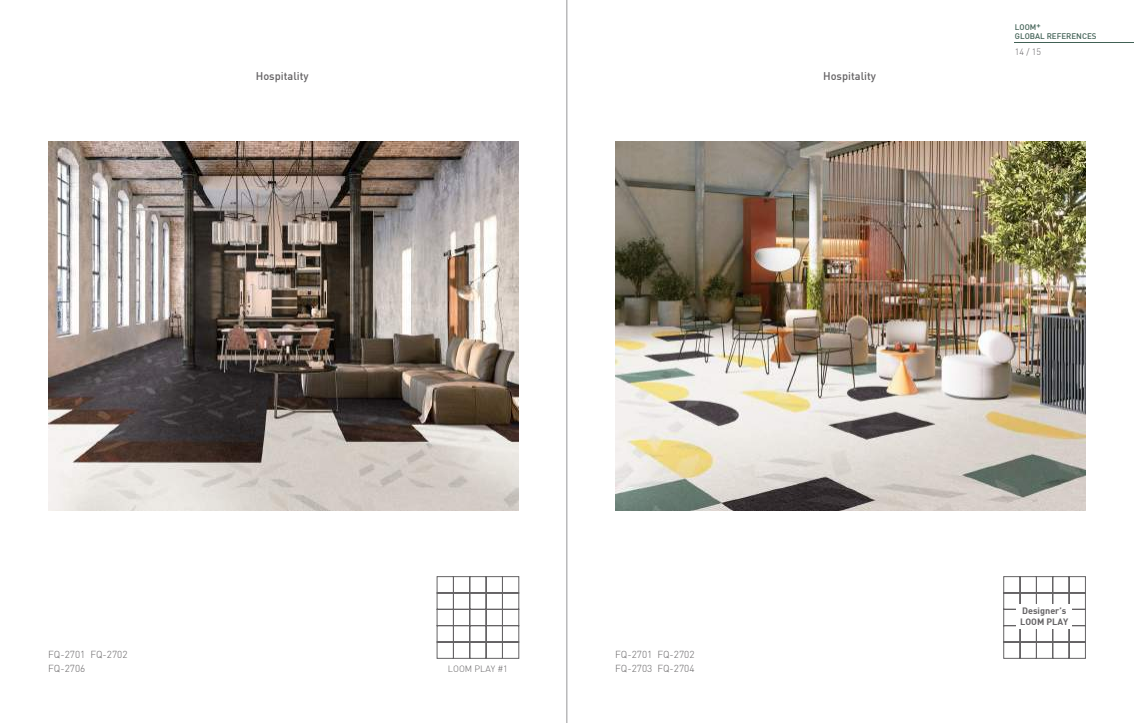
<style>
.page{position:relative;width:1134px;height:723px;background:#fff}
.page>*{position:absolute;margin:0;border:0;box-sizing:border-box;transform-origin:0 0}
.t1{font:11px "DIN Medium";color:#656365}
.t2{font:10px "DIN Light";color:#656365}
.t3{font:9.1px/10.9px "DIN Bold";color:#656365}
.t4{font:9px "DIN Light";color:#656365}
.t5{font:8px/9.6px "DIN Medium";color:#416155}
</style>
<div class="page">
<svg style="left:1003px;top:576px;width:83px;height:83px"></svg>
<div style="left:1016px;top:605px;width:56px;height:24px;background:#fff"></div>
<hr style="left:1015px;top:43px;width:119px;height:1px;background:#416155">
<svg style="left:437px;top:576px;width:82px;height:83px"></svg>
<img style="left:48px;top:142px;width:471px;height:368px">
<img style="left:615px;top:142px;width:471px;height:368px">
<hr style="left:567px;top:0;width:1px;height:723px;background:#969698">
<p class="t1" style="left:256px;top:69px;width:54px">Hospitality</p>
<p class="t1" style="left:823px;top:69px;width:54px">Hospitality</p>
<p class="t5" style="left:1015px;top:22px;width:83px">LOOM+<br>GLOBAL REFERENCES</p>
<p class="t4" style="left:1015px;top:46px;width:28px">14 / 15</p>
<p class="t2" style="left:48px;top:648px;width:81px">FQ-2701 FQ-2702</p>
<p class="t2" style="left:615px;top:648px;width:81px">FQ-2701 FQ-2702</p>
<p class="t2" style="left:48px;top:662px;width:39px">FQ-2706</p>
<p class="t2" style="left:615px;top:662px;width:81px">FQ-2703 FQ-2704</p>
<p class="t4" style="left:448px;top:663px;width:61px">LOOM PLAY #1</p>
<p class="t3" style="left:1020px;top:605px;width:50px">Designer’s<br>LOOM PLAY</p>
</div>
